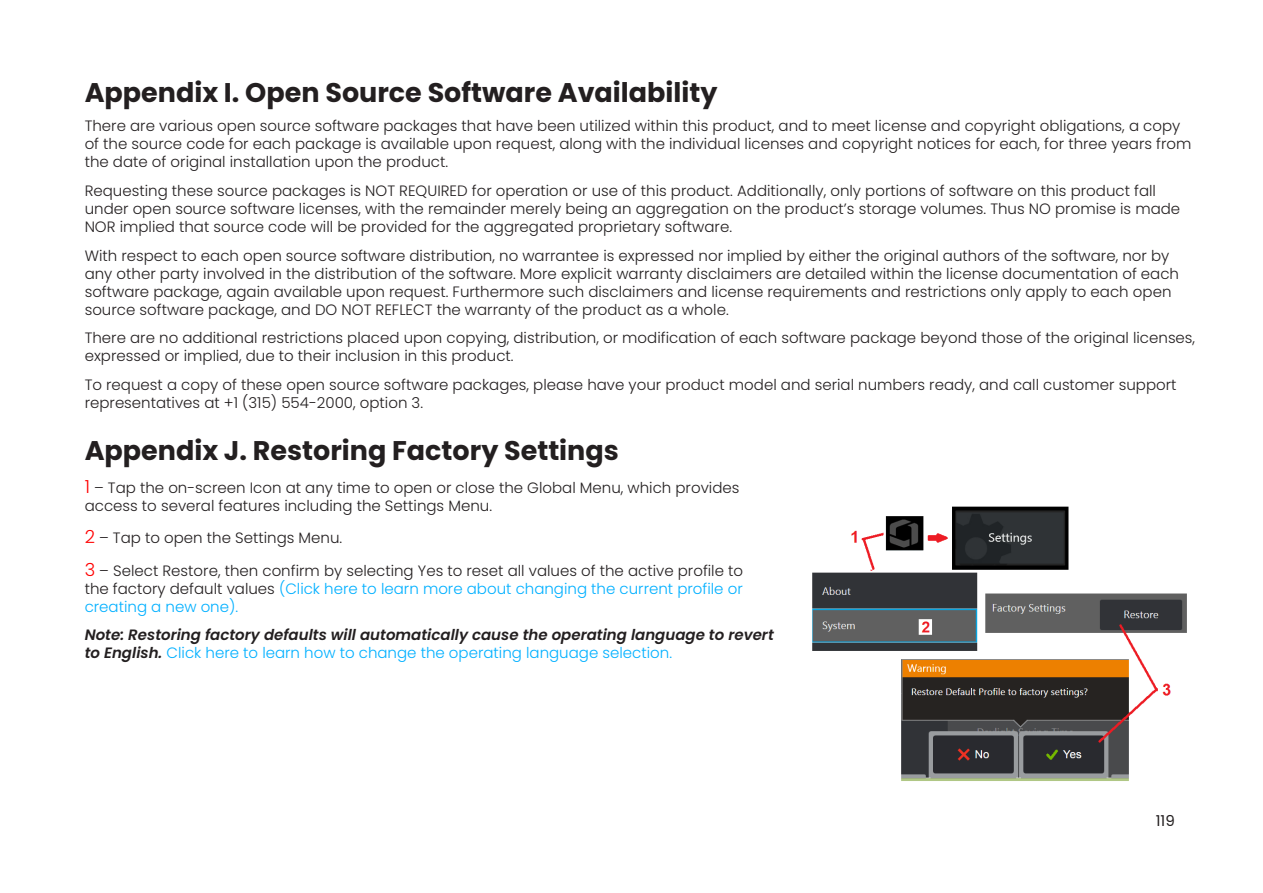
<style>
.page{position:relative;width:1263px;height:893px;background:#fff}
.page>*{position:absolute;margin:0;border:0;box-sizing:border-box;transform-origin:0 0}
.Paragraph_Style_2{font:700 27px "Poppins";color:#231f20}
.t1{font:300 15px/18px "Poppins";color:#231f20}
.t2{font:italic 600 15px/18px "Poppins";color:#231f20}
.t3{font:15px "Poppins";color:#231f20}
.s1{font-size:18px;color:#f00}
.s2{color:#00b0ff}
.s3{font-weight:300;font-style:normal;color:#00b0ff}
</style>
<div class="page">
<img style="left:812px;top:506px;width:375px;height:275px">
<p class="Paragraph_Style_2" style="left:85px;top:77px;width:634px">Appendix I. Open Source Software Availability</p>
<p class="t1" style="left:85px;top:117px;width:1108px">There are various open source software packages that have been utilized within this product, and to meet license and copyright obligations, a copy of the source code for each package is available upon request, along with the individual licenses and copyright notices for each, for three years from the date of original installation upon the product.</p>
<p class="t1" style="left:85px;top:182px;width:1097px">Requesting these source packages is NOT REQUIRED for operation or use of this product. Additionally, only portions of software on this product fall under open source software licenses, with the remainder merely being an aggregation on the product’s storage volumes. Thus NO promise is made<br>NOR implied that source code will be provided for the aggregated proprietary software.</p>
<p class="t1" style="left:85px;top:246px;width:1096px">With respect to each open source software distribution, no warrantee is expressed nor implied by either the original authors of the software, nor by any other party involved in the distribution of the software. More explicit warranty disclaimers are detailed within the license documentation of each software package, again available upon request. Furthermore such disclaimers and license requirements and restrictions only apply to each open source software package, and DO NOT REFLECT the warranty of the product as a whole.</p>
<p class="t1" style="left:85px;top:329px;width:1112px">There are no additional restrictions placed upon copying, distribution, or modification of each software package beyond those of the original licenses, expressed or implied, due to their inclusion in this product.</p>
<p class="t1" style="left:85px;top:376px;width:1093px">To request a copy of these open source software packages, please have your product model and serial numbers ready, and call customer support representatives at +1 (315) 554-2000, option 3.</p>
<p class="Paragraph_Style_2" style="left:85px;top:435px;width:536px">Appendix J. Restoring Factory Settings</p>
<p class="t1" style="left:85px;top:479px;width:656px"><span class="s1">1</span> – Tap the on-screen Icon at any time to open or close the Global Menu, which provides access to several features including the Settings Menu.</p>
<p class="t1" style="left:85px;top:529px;width:259px"><span class="s1">2</span> – Tap to open the Settings Menu.</p>
<p class="t1" style="left:85px;top:561px;width:660px;text-align:justify"><span class="s1">3</span> – Select Restore, then confirm by selecting Yes to reset all values of the active profile to the factory default values <span class="s2">(Click here to learn more about changing the current profile or creating a new one).</span></p>
<p class="t2" style="left:85px;top:626px;width:691px">Note: Restoring factory defaults will automatically cause the operating language to revert to English. <span class="s3">Click here to learn how to change the operating language selection.</span></p>
<p class="t3" style="left:1156px;top:812px;width:21px">119</p>
</div>
